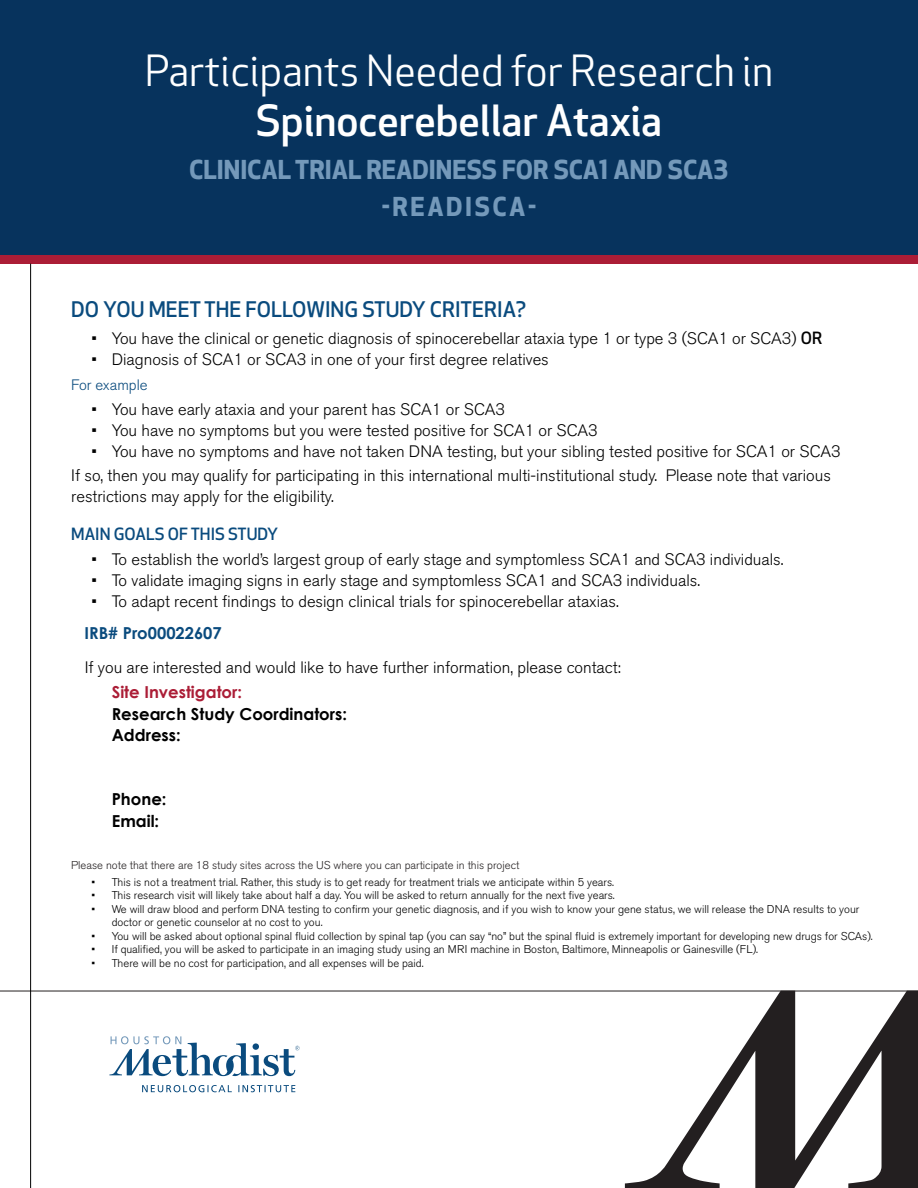
<style>
.page{position:relative;width:918px;height:1188px;background:#fff}
.page>*{position:absolute;margin:0;border:0;box-sizing:border-box;transform-origin:0 0}
.t1{font:42px "Apex New";color:#fff}
.t2{font:500 42px "Apex New";color:#fff}
.t3{font:700 25.5px/37.3px "Apex New";color:#7499ba}
.t4{font:500 21px "Apex New";color:#0a4b7e}
.t5{font:300 16.5px/24.5px "Akzidenz Grotesk BE";color:#000}
.t6{font:700 16.5px/21.5px "Century Gothic";color:#000}
.t7{font:500 16.5px "Apex New";color:#0a4b7e}
.t8{font:700 16.5px "Century Gothic";color:#ab1d36}
.t9{font:700 16.5px "Century Gothic";color:#0a4b7e}
.t10{font:300 15px "Akzidenz Grotesk BE";color:#0a4b7e}
.t11{font:300 11.25px/13.5px "Akzidenz Grotesk BE";color:#000}
.t12{font:300 11.25px "Akzidenz Grotesk BE";color:#231f20}
.s1{font-family:"Apex New";font-weight:500}
</style>
<div class="page">
<hr style="left:0;top:991px;width:918px;height:1px;background:#231f20">
<svg style="left:142px;top:1085px;width:90px;height:7px"></svg>
<svg style="left:238px;top:1085px;width:57px;height:7px"></svg>
<svg style="left:109px;top:1036px;width:191px;height:40px"></svg>
<div style="left:0;top:0;width:918px;height:255px;background:#07335d"></div>
<div style="left:0;top:255px;width:918px;height:9px;background:#ab1d36"></div>
<svg style="left:625px;top:991px;width:293px;height:197px"></svg>
<hr style="left:30px;top:264px;width:1px;height:924px;background:#000">
<h1 class="t1" style="left:145px;top:44px;width:630px">Participants Needed for Research in</h1>
<h1 class="t2" style="left:256px;top:92px;width:408px">SPINOCEREBELLAR ATAXIA</h1>
<h2 class="t3" style="left:382px;top:150px;width:348px;text-indent:-193px">CLINICAL TRIAL READINESS FOR SCA1 AND SCA3 -READIS</h2>
<h2 class="t3" style="left:493px;top:187px;width:45px">CA-</h2>
<p class="t4" style="left:71px;top:295px;width:456px">DO YOU MEET THE FOLLOWING STUDY CRITERIA?</p>
<p class="t5" style="left:92px;top:327px;width:721px">• You have the clinical or genetic diagnosis of spinocerebellar ataxia type 1 or type 3 (SCA1 or SCA3) <span class="s1">OR</span></p>
<p class="t5" style="left:92px;top:348px;width:459px">• Diagnosis of SCA1 or SCA3 in one of your first degree relatives</p>
<p class="t10" style="left:71px;top:376px;width:78px">For example</p>
<p class="t5" style="left:92px;top:397px;width:415px">• You have early ataxia and your parent has SCA1 or SCA3</p>
<p class="t5" style="left:92px;top:418px;width:508px">• You have no symptoms but you were tested positive for SCA1 or SCA3</p>
<p class="t5" style="left:71px;top:439px;width:771px;text-indent:20px">• You have no symptoms and have not taken DNA testing, but your sibling tested positive for SCA1 or SCA3<br>If so, then you may qualify for participating in this international multi-institutional study. Please note that various</p>
<p class="t5" style="left:71px;top:484px;width:264px">restrictions may apply for the eligibility.</p>
<p class="t7" style="left:71px;top:523px;width:208px">MAIN GOALS OF THIS STUDY</p>
<p class="t5" style="left:92px;top:547px;width:694px">• To establish the world’s largest group of early stage and symptomless SCA1 and SCA3 individuals.</p>
<p class="t5" style="left:92px;top:568px;width:610px">• To validate imaging signs in early stage and symptomless SCA1 and SCA3 individuals.</p>
<p class="t5" style="left:92px;top:589px;width:529px">• To adapt recent findings to design clinical trials for spinocerebellar ataxias.</p>
<p class="t9" style="left:85px;top:621px;width:139px">IRB# Pro00022607</p>
<p class="t5" style="left:85px;top:655px;width:538px">If you are interested and would like to have further information, please contact:</p>
<p class="t8" style="left:112px;top:680px;width:132px">Site Investigator:</p>
<p class="t6" style="left:112px;top:702px;width:237px">Research Study Coordinators:<br>Address:</p>
<p class="t6" style="left:112px;top:788px;width:56px">Phone:<br>Email:</p>
<p class="t12" style="left:71px;top:859px;width:450px">Please note that there are 18 study sites across the US where you can participate in this project</p>
<p class="t11" style="left:92px;top:875px;width:524px">• This is not a treatment trial. Rather, this study is to get ready for treatment trials we anticipate within 5 years.</p>
<p class="t11" style="left:92px;top:889px;width:525px">• This research visit will likely take about half a day. You will be asked to return annually for the next five years.</p>
<p class="t11" style="left:112px;top:902px;width:749px;text-indent:-20px">• We will draw blood and perform DNA testing to confirm your genetic diagnosis, and if you wish to know your gene status, we will release the DNA results to your doctor or genetic counselor at no cost to you.</p>
<p class="t11" style="left:92px;top:929px;width:783px">• You will be asked about optional spinal fluid collection by spinal tap (you can say “no” but the spinal fluid is extremely important for developing new drugs for SCAs).</p>
<p class="t11" style="left:92px;top:943px;width:668px">• If qualified, you will be asked to participate in an imaging study using an MRI machine in Boston, Baltimore, Minneapolis or Gainesville (FL).</p>
<p class="t11" style="left:92px;top:956px;width:334px">• There will be no cost for participation, and all expenses will be paid.</p>
</div>
